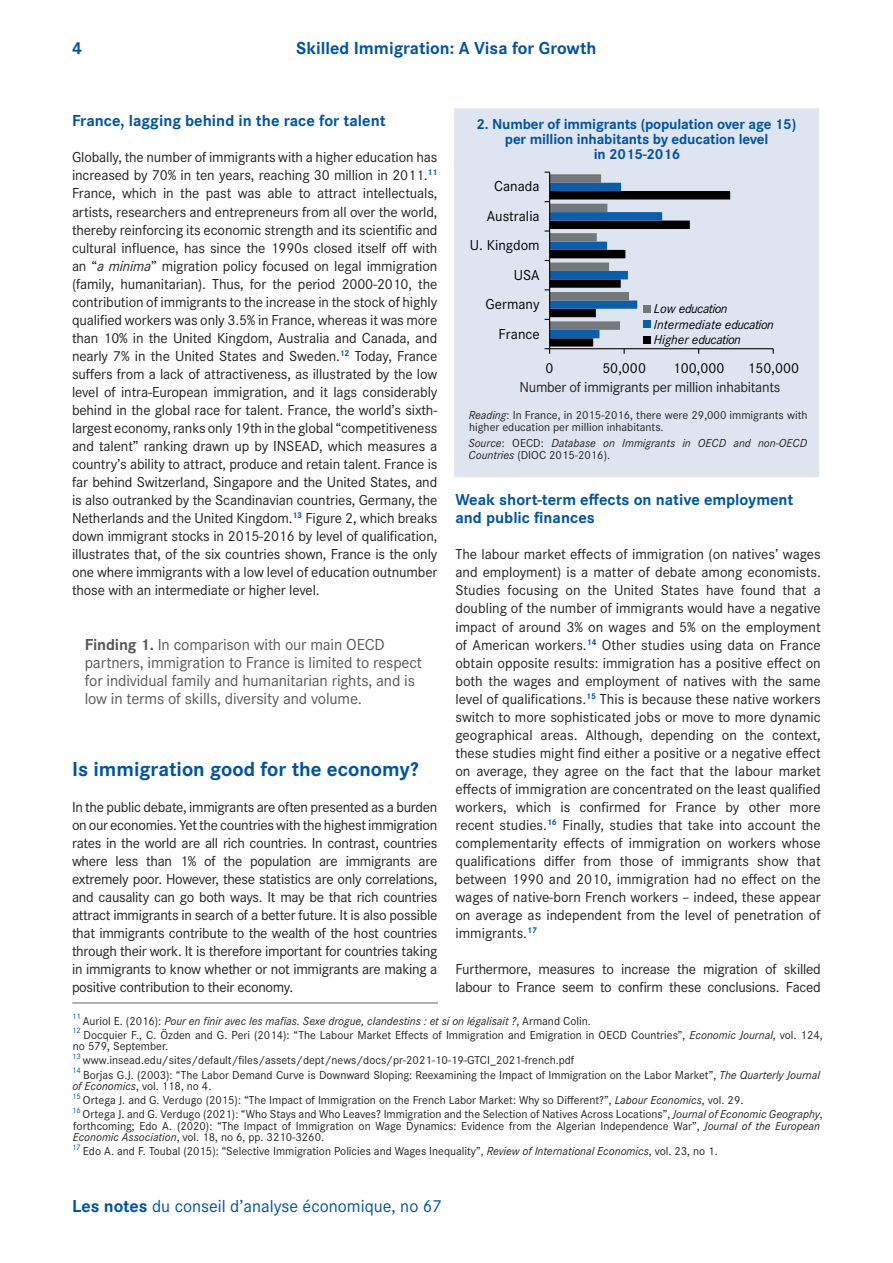
<style>
.page{position:relative;width:893px;height:1263px;background:#fff}
.page>*{position:absolute;margin:0;border:0;box-sizing:border-box;transform-origin:0 0}
.Intertitre___Niveau{font:700 21px "Corporate S";color:#0153a0}
.t1{font:18px "Corporate S";color:#0153a0}
.t2{font:700 18px "Corporate S";color:#0153a0}
.Texte___Exergue{font:16.5px/18px "Corporate S";letter-spacing:-.01em;color:#57585a}
.Intertitre___Niveau-2{font:700 16.5px/18px "Corporate S";color:#0153a0}
.Texte___Normal{font:15px/18px "Corporate S";letter-spacing:-.02em;color:#231f20;text-align:justify}
.Illustration___Titre{font:700 15px/15px "Corporate S";letter-spacing:-.01em;color:#0153a0;text-align:center}
.t3{font:15px "Corporate S";color:#000001}
.t4{font:italic 13.5px/15.8px "Corporate S";letter-spacing:-.02em;color:#000001}
.Texte___Note_BdP_sui{font:12px/11.2px "Corporate S";color:#231f20}
.Illustration___Sourc{font:12px/12px "Corporate S";color:#231f20}
.Texte___Note_BdP{font:italic 12px "Corporate S";color:#231f20}
.Illustration___Sourc-2{font:italic 12px/12px "Corporate S";color:#231f20}
.Texte___Note_BdP_sui-2{font:8.25px "Corporate S";color:#0153a0}
.Texte___Note_BdP-2{font:8.25px "Corporate S";color:#0153a0}
.s1{font-style:italic}
.s2{font-weight:700}
.s3{font-style:normal}
</style>
<div class="page">
<div style="left:454px;top:108px;width:365px;height:369px;background:#dfe4f1"></div>
<hr style="left:550px;top:348px;width:223px;height:1px;background:#000001">
<svg style="left:545px;top:172px;width:185px;height:182px"></svg>
<div style="left:643px;top:305px;width:8px;height:7px;background:#74787a"></div>
<div style="left:643px;top:321px;width:8px;height:7px;background:#0c5ea8"></div>
<div style="left:643px;top:336px;width:8px;height:8px;background:#000001"></div>
<hr style="left:72px;top:1002px;width:366px;height:1px;background:#636366">
<p class="t2" style="left:72px;top:36px;width:12px">4</p>
<p class="t2" style="left:296px;top:36px;width:302px">Skilled Immigration: A Visa for Growth</p>
<p class="Intertitre___Niveau-2" style="left:72px;top:111px;width:315px">France, lagging behind in the race for talent</p>
<p class="Texte___Normal" style="left:72px;top:148px;width:367px">Globally, the number of immigrants with a higher education has increased by 70% in ten years, reaching 30 million in 2011.<sup>11<br></sup>France, which in the past was able to attract intellectuals, artists, researchers and entrepreneurs from all over the world, thereby reinforcing its economic strength and its scientific and cultural influence, has since the 1990s closed itself off with an “<span class="s1">a minima</span>” migration policy focused on legal immigration (family, humanitarian). Thus, for the period 2000-2010, the contribution of immigrants to the increase in the stock of highly qualified workers was only 3.5% in France, whereas it was more than 10% in the United Kingdom, Australia and Canada, and nearly 7% in the United States and Sweden.<sup>12</sup> Today, France suffers from a lack of attractiveness, as illustrated by the low level of intra-European immigration, and it lags considerably behind in the global race for talent. France, the world’s sixth&shy;largest economy, ranks only 19th in the global “competitiveness and talent” ranking drawn up by INSEAD, which measures a country’s ability to attract, produce and retain talent. France is far behind Switzerland, Singapore and the United States, and is also outranked by the Scandinavian countries, Germany, the Netherlands and the United Kingdom.<sup>13</sup> Figure 2, which breaks down immigrant stocks in 2015-2016 by level of qualification, illustrates that, of the six countries shown, France is the only one where immigrants with a low level of education outnumber those with an intermediate or higher level.</p>
<p class="Texte___Exergue" style="left:85px;top:634px;width:339px"><span class="s2">Finding 1.</span> In comparison with our main OECD partners, immigration to France is limited to respect for individual family and humanitarian rights, and is low in terms of skills, diversity and volume.</p>
<p class="Intertitre___Niveau" style="left:72px;top:754px;width:348px">Is immigration good for the economy?</p>
<p class="Texte___Normal" style="left:72px;top:797px;width:367px">In the public debate, immigrants are often presented as a burden on our economies. Yet the countries with the highest immigration rates in the world are all rich countries. In contrast, countries where less than 1% of the population are immigrants are extremely poor. However, these statistics are only correlations, and causality can go both ways. It may be that rich countries attract immigrants in search of a better future. It is also possible that immigrants contribute to the wealth of the host countries through their work. It is therefore important for countries taking in immigrants to know whether or not immigrants are making a positive contribution to their economy.</p>
<p class="Illustration___Titre" style="left:476px;top:116px;width:321px">2. Number of immigrants (population over age 15) per million inhabitants by education level<br>in 2015-2016</p>
<p class="t3" style="left:494px;top:177px;width:47px">Canada</p>
<p class="t3" style="left:487px;top:206px;width:55px">Australia</p>
<p class="t3" style="left:470px;top:236px;width:71px">U. Kingdom</p>
<p class="t3" style="left:514px;top:265px;width:27px">USA</p>
<p class="t3" style="left:486px;top:294px;width:56px">Germany</p>
<p class="t3" style="left:499px;top:324px;width:43px">France</p>
<p class="t4" style="left:654px;top:300px;width:121px">Low education<br>Intermediate education<br>Higher education</p>
<p class="t3" style="left:546px;top:359px;width:9px">0</p>
<p class="t3" style="left:602px;top:359px;width:45px">50,000</p>
<p class="t3" style="left:673px;top:359px;width:53px">100,000</p>
<p class="t3" style="left:747px;top:359px;width:53px">150,000</p>
<p class="Texte___Normal" style="left:520px;top:378px;width:262px">Number of immigrants per million inhabitants</p>
<p class="Illustration___Sourc" style="left:469px;top:409px;width:340px"><span class="s1">Reading</span>: In France, in 2015-2016, there were 29,000 immigrants with higher education per million inhabitants.</p>
<p class="Illustration___Sourc-2" style="left:468px;top:437px;width:340px">Source<span class="s3">: OECD:</span> Database on Immigrants in OECD and non-OECD<br>Countries <span class="s3">(DIOC 2015-2016).</span></p>
<p class="Intertitre___Niveau-2" style="left:455px;top:490px;width:340px">Weak short-term effects on native employment and public finances</p>
<p class="Texte___Normal" style="left:455px;top:545px;width:367px">The labour market effects of immigration (on natives’ wages and employment) is a matter of debate among economists.<br>Studies focusing on the United States have found that a doubling of the number of immigrants would have a negative impact of around 3% on wages and 5% on the employment of American workers.<sup>14</sup> Other studies using data on France obtain opposite results: immigration has a positive effect on both the wages and employment of natives with the same level of qualifications.<sup>15</sup> This is because these native workers switch to more sophisticated jobs or move to more dynamic geographical areas. Although, depending on the context, these studies might find either a positive or a negative effect on average, they agree on the fact that the labour market effects of immigration are concentrated on the least qualified workers, which is confirmed for France by other more recent studies.<sup>16</sup> Finally, studies that take into account the complementarity effects of immigration on workers whose qualifications differ from those of immigrants show that between 1990 and 2010, immigration had no effect on the wages of native-born French workers – indeed, these appear on average as independent from the level of penetration of immigrants.<sup>17</sup></p>
<p class="Texte___Normal" style="left:455px;top:960px;width:367px">Furthermore, measures to increase the migration of skilled labour to France seem to confirm these conclusions. Faced</p>
<p class="Texte___Note_BdP-2" style="left:72px;top:1011px;width:10px">11</p>
<p class="Texte___Note_BdP" style="left:83px;top:1013px;width:509px"><span class="s3">Auriol E. (2016):</span> Pour en finir avec les mafias. Sexe drogue, clandestins : et si on légalisait ?<span class="s3">, Armand Colin.</span></p>
<p class="Texte___Note_BdP_sui-2" style="left:72px;top:1025px;width:10px">12</p>
<p class="Texte___Note_BdP_sui" style="left:73px;top:1029px;width:751px;text-indent:11px">Docquier F., C. Özden and G. Peri (2014): “The Labour Market Effects of Immigration and Emigration in OECD Countries”, <span class="s1">Economic Journal</span>, vol. 124, no 579, September.</p>
<p class="Texte___Note_BdP_sui-2" style="left:72px;top:1051px;width:10px">13</p>
<p class="Texte___Note_BdP_sui" style="left:83px;top:1054px;width:493px">www.insead.edu/sites/default/files/assets/dept/news/docs/pr-2021-10-19-GTCI_2021-french.pdf</p>
<p class="Texte___Note_BdP_sui-2" style="left:72px;top:1065px;width:10px">14</p>
<p class="Texte___Note_BdP_sui" style="left:72px;top:1068px;width:749px;text-indent:11px">Borjas G.J. (2003): “The Labor Demand Curve is Downward Sloping: Reexamining the Impact of Immigration on the Labor Market”, <span class="s1">The Quarterly Journal of Economics</span>, vol. 118, no 4.</p>
<p class="Texte___Note_BdP_sui-2" style="left:72px;top:1090px;width:10px">15</p>
<p class="Texte___Note_BdP_sui" style="left:83px;top:1094px;width:662px">Ortega J. and G. Verdugo (2015): “The Impact of Immigration on the French Labor Market: Why so Different?”, <span class="s1">Labour Economics</span>, vol. 29.</p>
<p class="Texte___Note_BdP_sui-2" style="left:72px;top:1105px;width:10px">16</p>
<p class="Texte___Note_BdP_sui" style="left:73px;top:1108px;width:751px;text-indent:10px">Ortega J. and G. Verdugo (2021): “Who Stays and Who Leaves? Immigration and the Selection of Natives Across Locations”, <span class="s1">Journal of Economic Geography</span>, forthcoming; Edo A. (2020): “The Impact of Immigration on Wage Dynamics: Evidence from the Algerian Independence War”, <span class="s1">Journal of the European<br>Economic Association</span>, vol. 18, no 6, pp. 3210-3260.</p>
<p class="Texte___Note_BdP_sui-2" style="left:72px;top:1141px;width:10px">17</p>
<p class="Texte___Note_BdP_sui" style="left:83px;top:1145px;width:636px">Edo A. and F. Toubal (2015): “Selective Immigration Policies and Wages Inequality”, <span class="s1">Review of International Economics</span>, vol. 23, no 1.</p>
<p class="t1" style="left:72px;top:1194px;width:371px"><span class="s2">Les notes</span> du conseil d’analyse économique, no 67</p>
</div>
